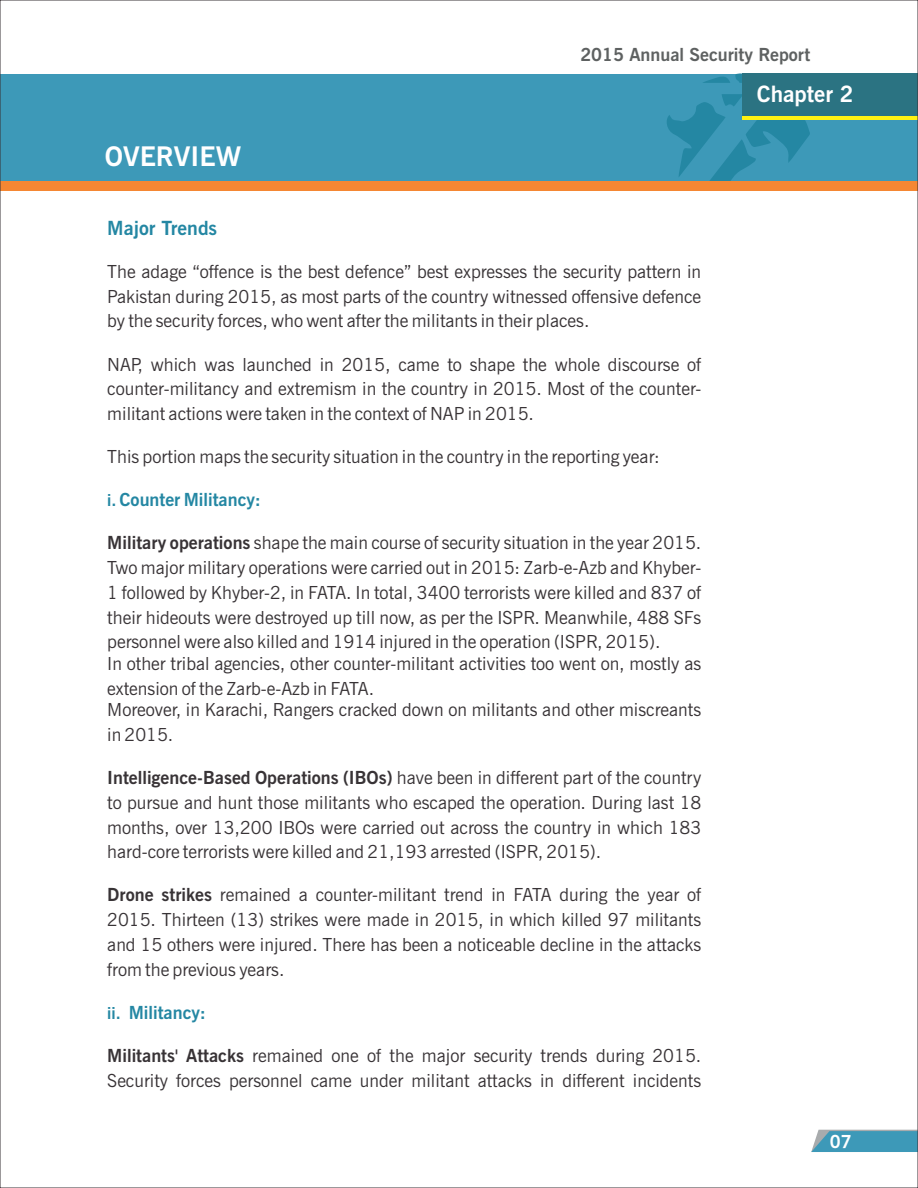
<style>
.page{position:relative;width:918px;height:1188px;background:#fff}
.page>*{position:absolute;margin:0;border:0;box-sizing:border-box;transform-origin:0 0}
.t1{font:700 27px "News Gothic BT";color:#fff}
.t2{font:700 22.5px "News Gothic BT";color:#fff}
.t3{font:700 19.5px "News Gothic BT";color:#2487a3}
.t4{font:18px/24.8px "News Gothic BT";color:#383336;text-align:justify}
.t5{font:700 18px "News Gothic BT";color:#2487a3}
.t6{font:700 18px "News Gothic BT";color:#5e6161}
.t7{font:700 18px "News Gothic BT";color:#fff}
.s1{font-size:16.5px}
.s2{font-weight:700}
</style>
<div class="page">
<div style="left:0;top:74px;width:918px;height:108px;background:#3d99b8"></div>
<svg style="left:811px;top:1130px;width:105px;height:22px;background:#4e9eb9"></svg>
<svg style="left:667px;top:73px;width:144px;height:108px"></svg>
<div style="left:742px;top:73px;width:176px;height:43px;background:#2b7382"></div>
<hr style="left:742px;top:116px;width:176px;height:3px;background:#fff212">
<div style="left:0;top:182px;width:918px;height:9px;background:#f58733"></div>
<p class="t6" style="left:580px;top:47px;width:231px">2015 Annual Security Report</p>
<h1 class="t1" style="left:105px;top:145px;width:138px">OVERVIEW</h1>
<p class="t3" style="left:107px;top:220px;width:111px">Major Trends</p>
<p class="t4" style="left:107px;top:261px;width:595px">The adage “offence is the best defence” best expresses the security pattern in Pakistan during 2015, as most parts of the country witnessed offensive defence by the security forces, who went after the militants in their places.</p>
<p class="t4" style="left:107px;top:353px;width:596px">NAP, which was launched in 2015, came to shape the whole discourse of counter-militancy and extremism in the country in 2015. Most of the counter&shy;militant actions were taken in the context of NAP in 2015.</p>
<p class="t4" style="left:107px;top:446px;width:554px">This portion maps the security situation in the country in the reporting year:</p>
<p class="t5" style="left:107px;top:493px;width:155px"><span class="s1">i.</span> Counter Militancy:</p>
<p class="t4" style="left:107px;top:532px;width:596px"><span class="s2">Military operations</span> shape the main course of security situation in the year 2015.<br>Two major military operations were carried out in 2015: Zarb-e-Azb and Khyber-1 followed by Khyber-2, in FATA. In total, 3400 terrorists were killed and 837 of their hideouts were destroyed up till now, as per the ISPR. Meanwhile, 488 SFs personnel were also killed and 1914 injured in the operation (ISPR, 2015).</p>
<p class="t4" style="left:107px;top:653px;width:595px">In other tribal agencies, other counter-militant activities too went on, mostly as extension of the Zarb-e-Azb in FATA.</p>
<p class="t4" style="left:107px;top:699px;width:595px">Moreover, in Karachi, Rangers cracked down on militants and other miscreants in 2015.</p>
<p class="t4" style="left:107px;top:767px;width:596px"><span class="s2">Intelligence-Based Operations (IBOs)</span> have been in different part of the country to pursue and hunt those militants who escaped the operation. During last 18 months, over 13,200 IBOs were carried out across the country in which 183 hard-core terrorists were killed and 21,193 arrested (ISPR, 2015).</p>
<p class="t4" style="left:107px;top:884px;width:596px"><span class="s2">Drone strikes</span> remained a counter-militant trend in FATA during the year of 2015. Thirteen (13) strikes were made in 2015, in which killed 97 militants and 15 others were injured. There has been a noticeable decline in the attacks from the previous years.</p>
<p class="t5" style="left:107px;top:1005px;width:100px"><span class="s1">ii.</span> Militancy:</p>
<p class="t4" style="left:107px;top:1045px;width:596px"><span class="s2">Militants' Attacks</span> remained one of the major security trends during 2015.<br>Security forces personnel came under militant attacks in different incidents</p>
<p class="t2" style="left:757px;top:85px;width:98px">Chapter 2</p>
<p class="t7" style="left:830px;top:1135px;width:23px">07</p>
</div>
